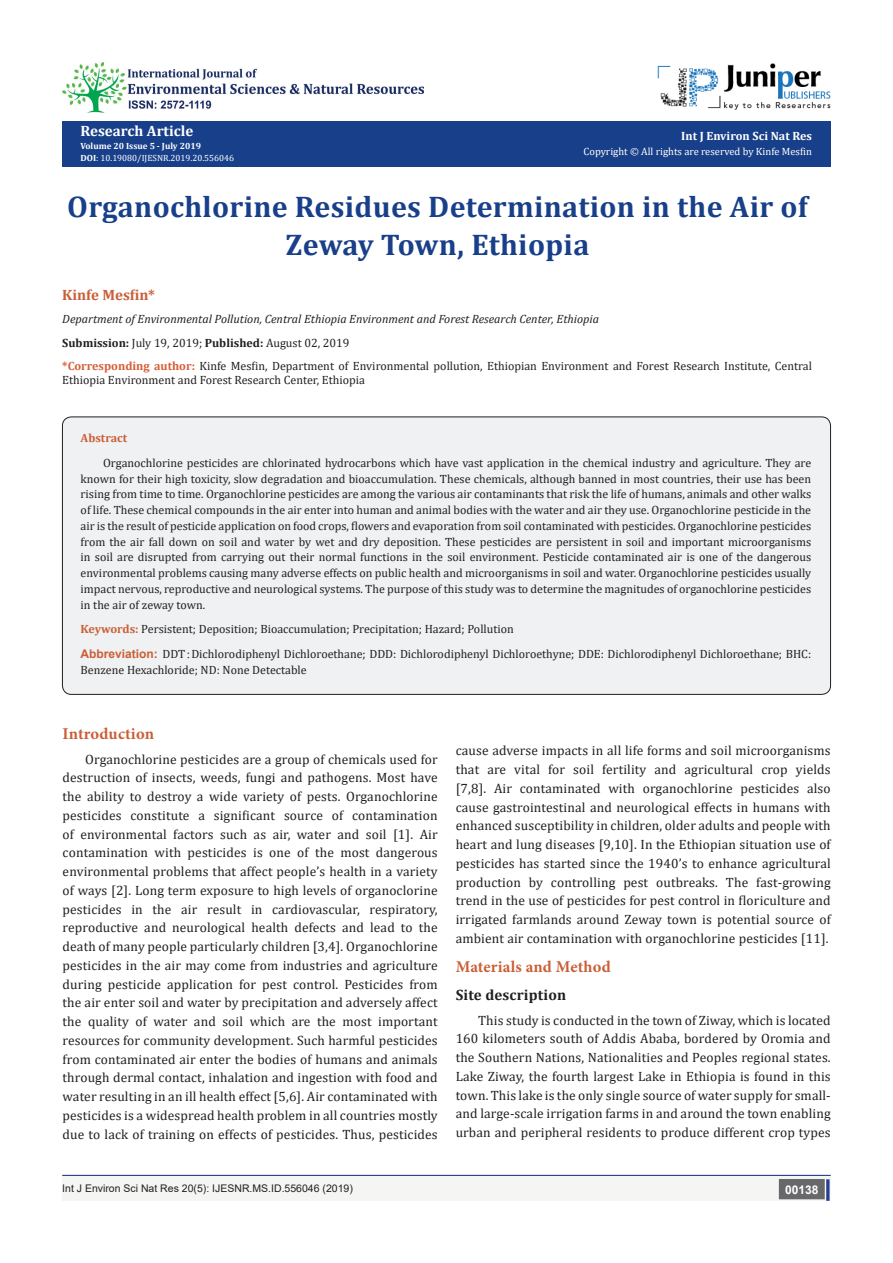
<style>
.page{position:relative;width:893px;height:1263px;background:#fff}
.page>*{position:absolute;margin:0;border:0;box-sizing:border-box;transform-origin:0 0}
.t1{font:700 30px/37.5px "Cambria";letter-spacing:.01em;color:#183f89;text-align:center}
.t2{font:700 16.5px "Minion Pro";letter-spacing:.005em;color:#ca5f37}
.t3{font:700 15px "Cambria";letter-spacing:.01em;color:#231f20}
.t4{font:700 15px "Cambria";color:#fff}
.t5{font:700 15px "Cambria";color:#ca5f37}
.t6{font:13.5px/18.8px "Cambria";letter-spacing:.01em;color:#231f20;text-align:justify}
.t7{font:12px/15.8px "Cambria";color:#231f20}
.t8{font:italic 12px "Cambria";color:#231f20}
.t9{font:700 12px "Cambria";color:#fff}
.t10{font:700 12px "Cambria";color:#ca5f37}
.t11{font:700 12px "Arial";color:#fff}
.t12{font:10.5px "Arial";color:#231f20}
.t13{font:10.5px "Cambria";color:#fffefc}
.t14{font:9px "Cambria";color:#fff}
.t15{font:700 9px "Cambria";color:#fff}
.s1{font-weight:700}
.s2{font-weight:700;color:#d55e37}
.s3{font-weight:700;color:#ca5f37}
.s4{font-family:"Arial";font-weight:700;color:#ca5f37}
</style>
<div class="page">
<div style="left:62px;top:1175px;width:494px;height:26px;background:#f5f5f4"></div>
<img style="left:657px;top:63px;width:173px;height:47px">
<div style="left:503px;top:1176px;width:328px;height:25px;background:#f5f5f4"></div>
<div style="left:780px;top:1180px;width:44px;height:18px;background:#68676a"></div>
<div style="left:779px;top:1179px;width:46px;height:20px;border:2px solid #68676a"></div>
<div style="left:826px;top:1179px;width:3px;height:22px;background:#253f8e;border:2px solid #253f8e"></div>
<hr style="left:62px;top:1175px;width:769px;height:1px;background:#253f8e">
<img style="left:62px;top:62px;width:362px;height:51px">
<div style="left:62px;top:417px;width:768px;height:277px;background:#f0f1f2;border-radius:9px"></div>
<div style="left:62px;top:122px;width:769px;height:45px;background:#183f89"></div>
<p class="t4" style="left:80px;top:121px;width:114px">Research Article</p>
<p class="t15" style="left:80px;top:139px;width:122px">Volume 20 Issue 5 - July 2019</p>
<p class="t14" style="left:80px;top:153px;width:155px"><span class="s1">DOI</span>: 10.19080/IJESNR.2019.20.556046</p>
<p class="t9" style="left:681px;top:127px;width:132px">Int J Environ Sci Nat Res</p>
<p class="t13" style="left:583px;top:146px;width:230px">Copyright © All rights are reserved by Kinfe Mesfin</p>
<p class="t1" style="left:67px;top:187px;width:742px">Organochlorine Residues Determination in the Air of<br>Zeway Town, Ethiopia</p>
<p class="t5" style="left:62px;top:284px;width:94px">Kinfe Mesfin*</p>
<p class="t8" style="left:62px;top:311px;width:538px">Department of Environmental Pollution, Central Ethiopia Environment and Forest Research Center, Ethiopia</p>
<p class="t7" style="left:62px;top:334px;width:289px"><span class="s1">Submission:</span> July 19, 2019; <span class="s1">Published:</span> August 02, 2019</p>
<p class="t7" style="left:62px;top:359px;width:751px;line-height:14.4px"><span class="s2">*Corresponding author:</span> Kinfe Mesfin, Department of Environmental pollution, Ethiopian Environment and Forest Research Institute, Central<br>Ethiopia Environment and Forest Research Center, Ethiopia</p>
<p class="t10" style="left:81px;top:430px;width:48px">Abstract</p>
<p class="t7" style="left:81px;top:455px;width:732px;text-align:justify;text-indent:22px">Organochlorine pesticides are chlorinated hydrocarbons which have vast application in the chemical industry and agriculture. They are known for their high toxicity, slow degradation and bioaccumulation. These chemicals, although banned in most countries, their use has been rising from time to time. Organochlorine pesticides are among the various air contaminants that risk the life of humans, animals and other walks of life. These chemical compounds in the air enter into human and animal bodies with the water and air they use. Organochlorine pesticide in the air is the result of pesticide application on food crops, flowers and evaporation from soil contaminated with pesticides. Organochlorine pesticides from the air fall down on soil and water by wet and dry deposition. These pesticides are persistent in soil and important microorganisms in soil are disrupted from carrying out their normal functions in the soil environment. Pesticide contaminated air is one of the dangerous environmental problems causing many adverse effects on public health and microorganisms in soil and water. Organochlorine pesticides usually impact nervous, reproductive and neurological systems. The purpose of this study was to determine the magnitudes of organochlorine pesticides in the air of zeway town.</p>
<p class="t7" style="left:81px;top:621px;width:435px"><span class="s3">Keywords:</span> Persistent; Deposition; Bioaccumulation; Precipitation; Hazard; Pollution</p>
<p class="t7" style="left:81px;top:646px;width:732px"><span class="s4">Abbreviation:</span> DDT Dichlorodiphenyl Dichloroethane; DDD: Dichlorodiphenyl Dichloroethyne; DDE: Dichlorodiphenyl Dichloroethane; BHC:<br>Benzene Hexachloride; ND: None Detectable</p>
<p class="t2" style="left:63px;top:722px;width:93px">Introduction</p>
<p class="t6" style="left:63px;top:749px;width:377px;text-indent:22px">Organochlorine pesticides are a group of chemicals used for destruction of insects, weeds, fungi and pathogens. Most have the ability to destroy a wide variety of pests. Organochlorine pesticides constitute a significant source of contamination of environmental factors such as air, water and soil [1]. Air contamination with pesticides is one of the most dangerous environmental problems that affect people’s health in a variety of ways [2]. Long term exposure to high levels of organoclorine pesticides in the air result in cardiovascular, respiratory, reproductive and neurological health defects and lead to the death of many people particularly children [3,4]. Organochlorine pesticides in the air may come from industries and agriculture during pesticide application for pest control. Pesticides from the air enter soil and water by precipitation and adversely affect the quality of water and soil which are the most important resources for community development. Such harmful pesticides from contaminated air enter the bodies of humans and animals through dermal contact, inhalation and ingestion with food and water resulting in an ill health effect [5,6]. Air contaminated with pesticides is a widespread health problem in all countries mostly due to lack of training on effects of pesticides. Thus, pesticides</p>
<p class="t6" style="left:456px;top:741px;width:377px">cause adverse impacts in all life forms and soil microorganisms that are vital for soil fertility and agricultural crop yields [7,8]. Air contaminated with organochlorine pesticides also cause gastrointestinal and neurological effects in humans with enhanced susceptibility in children, older adults and people with heart and lung diseases [9,10]. In the Ethiopian situation use of pesticides has started since the 1940’s to enhance agricultural production by controlling pest outbreaks. The fast-growing trend in the use of pesticides for pest control in floriculture and irrigated farmlands around Zeway town is potential source of ambient air contamination with organochlorine pesticides [11].</p>
<p class="t2" style="left:456px;top:955px;width:157px">Materials and Method</p>
<p class="t3" style="left:456px;top:984px;width:112px">Site description</p>
<p class="t6" style="left:456px;top:1010px;width:377px;text-indent:22px">This study is conducted in the town of Ziway, which is located 160 kilometers south of Addis Ababa, bordered by Oromia and the Southern Nations, Nationalities and Peoples regional states.<br>Lake Ziway, the fourth largest Lake in Ethiopia is found in this town. This lake is the only single source of water supply for small&shy;and large-scale irrigation farms in and around the town enabling urban and peripheral residents to produce different crop types</p>
<p class="t12" style="left:62px;top:1181px;width:292px">Int J Environ Sci Nat Res 20(5): IJESNR.MS.ID.556046 (2019)</p>
<p class="t11" style="left:785px;top:1181px;width:35px">00138</p>
</div>
